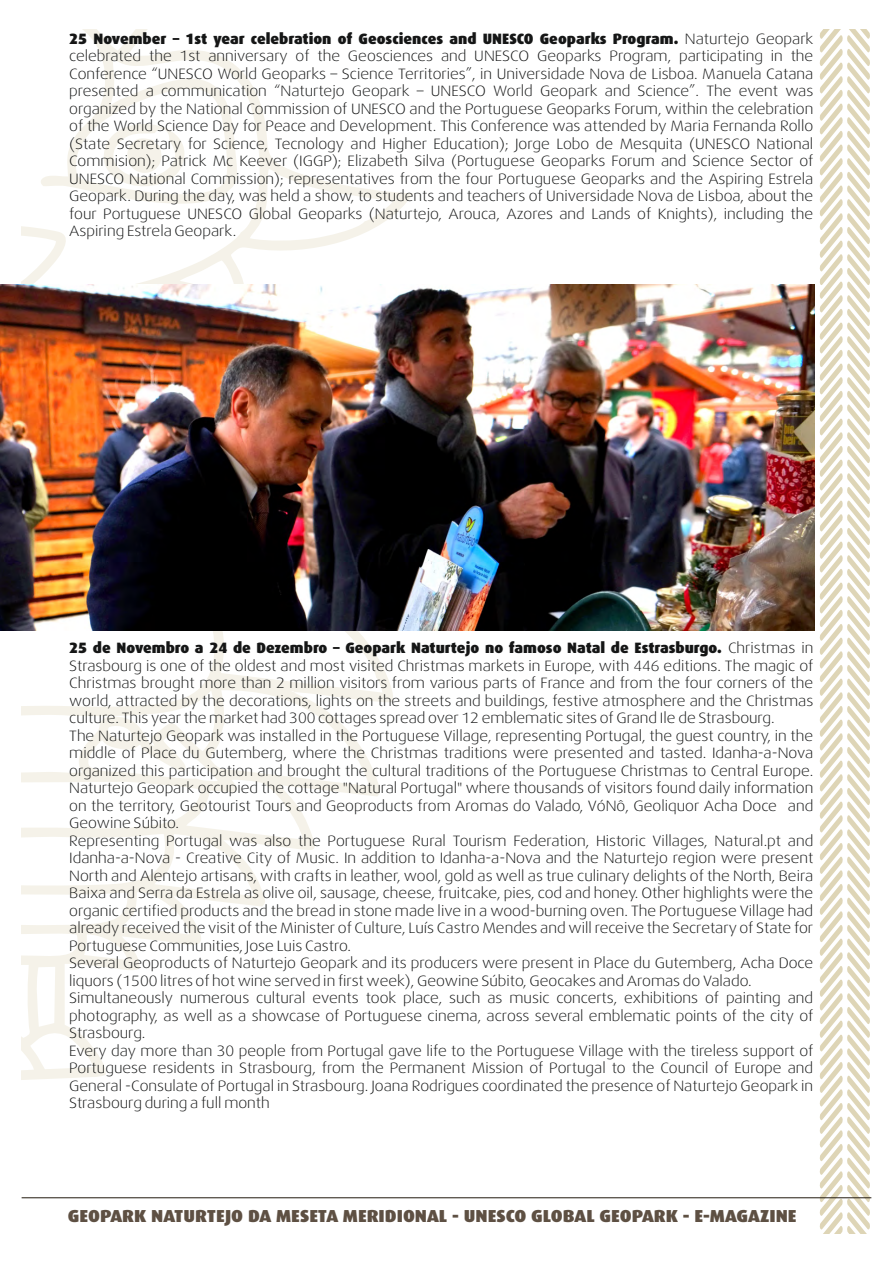
<style>
.page{position:relative;width:893px;height:1263px;background:#fff}
.page>*{position:absolute;margin:0;border:0;box-sizing:border-box;transform-origin:0 0}
.t1{font:900 17.4px "Dax";color:#5e5043;scale:1.06 1}
.t2{font:300 15px/17.5px "Dax Wide";color:#151616;text-align:justify}
.t3{font:900 15px "Dax";color:#151616}
.s1{font-family:"Dax Wide";font-weight:300}
</style>
<div class="page">
<svg style="left:22px;top:30px;width:391px;height:1050px"></svg>
<svg style="left:96px;top:110px;width:97px;height:90px"></svg>
<svg style="left:22px;top:226px;width:50px;height:59px"></svg>
<svg style="left:820px;top:30px;width:50px;height:1203px"></svg>
<hr style="left:22px;top:1197px;width:849px;height:1px;background:#221a0f">
<img style="left:0;top:285px;width:814px;height:345px">
<p class="t3" style="left:69px;top:30px;width:745px">25 November – 1st year celebration of Geosciences and UNESCO Geoparks Program. <span class="s1">Naturtejo Geopark</span></p>
<p class="t2" style="left:69px;top:47px;width:746px">celebrated the 1st anniversary of the Geosciences and UNESCO Geoparks Program, participating in the Conference “UNESCO World Geoparks – Science Territories”, in Universidade Nova de Lisboa. Manuela Catana presented a communication “Naturtejo Geopark – UNESCO World Geopark and Science”. The event was organized by the National Commission of UNESCO and the Portuguese Geoparks Forum, within the celebration of the World Science Day for Peace and Development. This Conference was attended by Maria Fernanda Rollo (State Secretary for Science, Tecnology and Higher Education); Jorge Lobo de Mesquita (UNESCO National Commision); Patrick Mc Keever (IGGP); Elizabeth Silva (Portuguese Geoparks Forum and Science Sector of UNESCO National Commission); representatives from the four Portuguese Geoparks and the Aspiring Estrela Geopark. During the day, was held a show, to students and teachers of Universidade Nova de Lisboa, about the four Portuguese UNESCO Global Geoparks (Naturtejo, Arouca, Azores and Lands of Knights), including the Aspiring Estrela Geopark.</p>
<p class="t3" style="left:69px;top:639px;width:745px">25 de Novembro a 24 de Dezembro – Geopark Naturtejo no famoso Natal de Estrasburgo. <span class="s1">Christmas in</span></p>
<p class="t2" style="left:69px;top:657px;width:746px;text-align:left">Strasbourg is one of the oldest and most visited Christmas markets in Europe, with 446 editions. The magic of Christmas brought more than 2 million visitors from various parts of France and from the four corners of the world, attracted by the decorations, lights on the streets and buildings, festive atmosphere and the Christmas culture. This year the market had 300 cottages spread over 12 emblematic sites of Grand Ile de Strasbourg.<br>The Naturtejo Geopark was installed in the Portuguese Village, representing Portugal, the guest country, in the middle of Place du Gutemberg, where the Christmas traditions were presented and tasted. Idanha-a-Nova organized this participation and brought the cultural traditions of the Portuguese Christmas to Central Europe.<br>Naturtejo Geopark occupied the cottage "Natural Portugal" where thousands of visitors found daily information on the territory, Geotourist Tours and Geoproducts from Aromas do Valado, VóNô, Geoliquor Acha Doce and Geowine Súbito.<br>Representing Portugal was also the Portuguese Rural Tourism Federation, Historic Villages, Natural.pt and Idanha-a-Nova - Creative City of Music. In addition to Idanha-a-Nova and the Naturtejo region were present North and Alentejo artisans, with crafts in leather, wool, gold as well as true culinary delights of the North, Beira Baixa and Serra da Estrela as olive oil, sausage, cheese, fruitcake, pies, cod and honey. Other highlights were the organic certified products and the bread in stone made live in a wood-burning oven. The Portuguese Village had already received the visit of the Minister of Culture, Luís Castro Mendes and will receive the Secretary of State for Portuguese Communities, Jose Luis Castro.<br>Several Geoproducts of Naturtejo Geopark and its producers were present in Place du Gutemberg, Acha Doce liquors (1500 litres of hot wine served in first week), Geowine Súbito, Geocakes and Aromas do Valado.<br>Simultaneously numerous cultural events took place, such as music concerts, exhibitions of painting and photography, as well as a showcase of Portuguese cinema, across several emblematic points of the city of Strasbourg.<br>Every day more than 30 people from Portugal gave life to the Portuguese Village with the tireless support of Portuguese residents in Strasbourg, from the Permanent Mission of Portugal to the Council of Europe and General -Consulate of Portugal in Strasbourg. Joana Rodrigues coordinated the presence of Naturtejo Geopark in Strasbourg during a full month</p>
<p class="t1" style="left:68px;top:1206px;width:689px">GEOPARK NATURTEJO DA MESETA MERIDIONAL - UNESCO GLOBAL GEOPARK - E-MAGAZINE</p>
</div>
